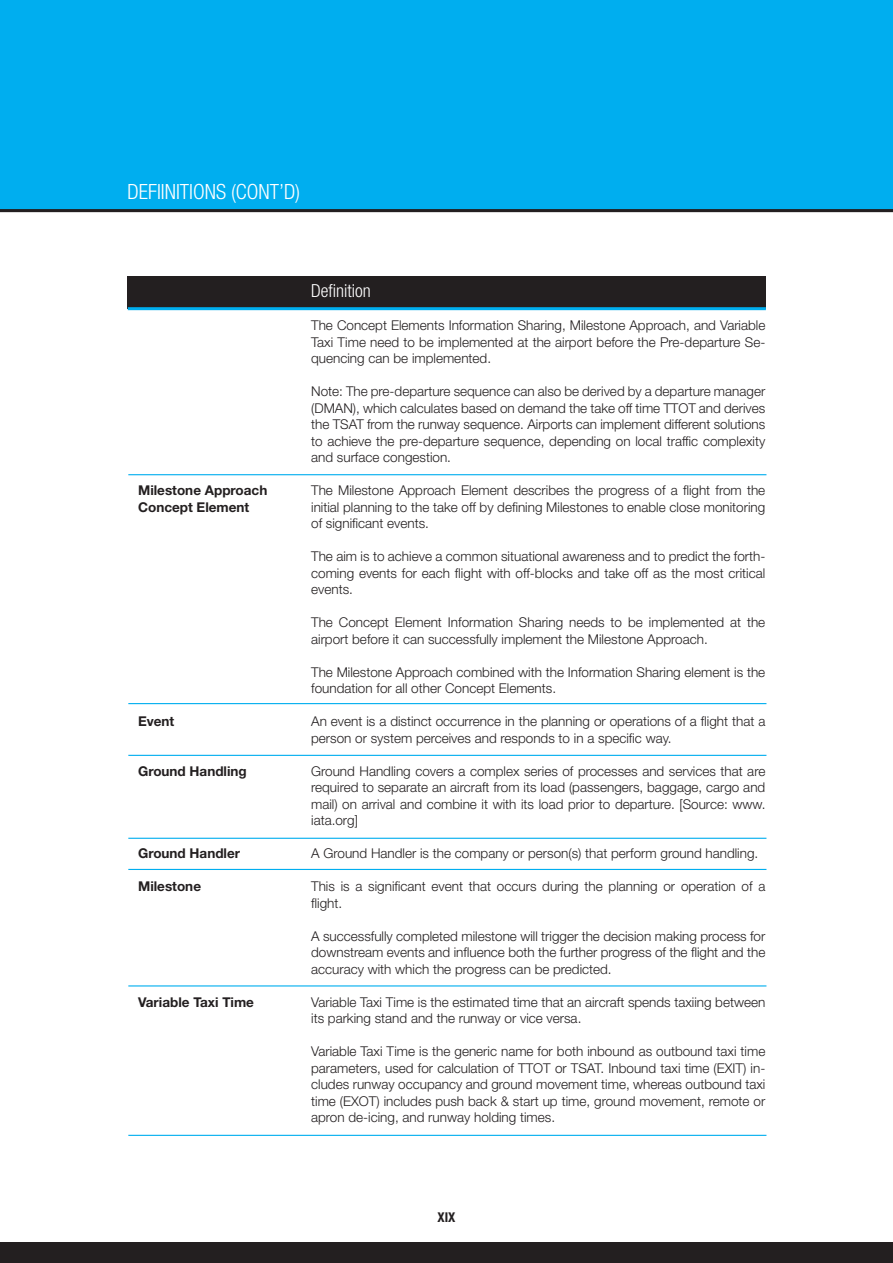
<style>
.page{position:relative;width:893px;height:1263px;background:#fff}
.page>*{position:absolute;margin:0;border:0;box-sizing:border-box;transform-origin:0 0}
.t1{font:300 condensed 21px "Helvetica Neue LT Std";color:#fff}
.t2{font:300 condensed 18px "Helvetica Neue LT Std";color:#fff}
.t3{font:300 13.5px/16.5px "Helvetica Neue LT Std";color:#231f20;text-align:justify}
.t4{font:700 13.5px/16.5px "Helvetica Neue LT Std";color:#231f20}
.t5{font:700 condensed 13.5px "Helvetica Neue LT Std";color:#231f20}
</style>
<div class="page">
<div style="left:0;top:1242px;width:892px;height:21px;background:#231f20"></div>
<div style="left:0;top:0;width:892px;height:211px;background:#00aeef"></div>
<hr style="left:0;top:209px;width:892px;height:3px;background:#231f20">
<div style="left:128px;top:276px;width:637px;height:33px;background:#231f20"></div>
<hr style="left:128px;top:703px;width:638px;height:1px;background:#00aeef">
<hr style="left:128px;top:474px;width:638px;height:1px;background:#00aeef">
<hr style="left:128px;top:755px;width:638px;height:1px;background:#00aeef">
<hr style="left:128px;top:838px;width:638px;height:1px;background:#00aeef">
<hr style="left:128px;top:869px;width:638px;height:1px;background:#00aeef">
<hr style="left:128px;top:985px;width:638px;height:2px;background:#00aeef">
<hr style="left:128px;top:1135px;width:638px;height:1px;background:#00aeef">
<hr style="left:128px;top:307px;width:637px;height:3px;background:#00aeef">
<h1 class="t1" style="left:127px;top:184px;width:174px">DEFIINITIONS (CONT’D)</h1>
<p class="t4" style="left:138px;top:483px;width:131px">Milestone Approach<br>Concept Element</p>
<p class="t4" style="left:138px;top:714px;width:38px">Event</p>
<p class="t4" style="left:138px;top:764px;width:110px">Ground Handling</p>
<p class="t4" style="left:138px;top:846px;width:104px">Ground Handler</p>
<p class="t4" style="left:138px;top:879px;width:64px">Milestone</p>
<p class="t4" style="left:138px;top:995px;width:117px">Variable Taxi Time</p>
<h2 class="t2" style="left:311px;top:284px;width:61px">Definition</h2>
<p class="t3" style="left:311px;top:318px;width:455px">The Concept Elements Information Sharing, Milestone Approach, and Variable Taxi Time need to be implemented at the airport before the Pre-departure Se&shy;quencing can be implemented.</p>
<p class="t3" style="left:311px;top:384px;width:455px">Note: The pre-departure sequence can also be derived by a departure manager (DMAN), which calculates based on demand the take off time TTOT and derives the TSAT from the runway sequence. Airports can implement different solutions to achieve the pre-departure sequence, depending on local traffic complexity and surface congestion.</p>
<p class="t3" style="left:311px;top:483px;width:455px">The Milestone Approach Element describes the progress of a flight from the initial planning to the take off by defining Milestones to enable close monitoring of significant events.</p>
<p class="t3" style="left:311px;top:549px;width:455px">The aim is to achieve a common situational awareness and to predict the forth&shy;coming events for each flight with off-blocks and take off as the most critical events.</p>
<p class="t3" style="left:311px;top:615px;width:455px">The Concept Element Information Sharing needs to be implemented at the airport before it can successfully implement the Milestone Approach.</p>
<p class="t3" style="left:311px;top:665px;width:455px">The Milestone Approach combined with the Information Sharing element is the foundation for all other Concept Elements.</p>
<p class="t3" style="left:311px;top:714px;width:455px">An event is a distinct occurrence in the planning or operations of a flight that a person or system perceives and responds to in a specific way.</p>
<p class="t3" style="left:311px;top:764px;width:455px">Ground Handling covers a complex series of processes and services that are required to separate an aircraft from its load (passengers, baggage, cargo and mail) on arrival and combine it with its load prior to departure. [Source: www. iata.org]</p>
<p class="t3" style="left:311px;top:846px;width:448px">A Ground Handler is the company or person(s) that perform ground handling.</p>
<p class="t3" style="left:311px;top:879px;width:455px">This is a significant event that occurs during the planning or operation of a flight.</p>
<p class="t3" style="left:311px;top:929px;width:455px">A successfully completed milestone will trigger the decision making process for downstream events and influence both the further progress of the flight and the accuracy with which the progress can be predicted.</p>
<p class="t3" style="left:311px;top:995px;width:455px">Variable Taxi Time is the estimated time that an aircraft spends taxiing between its parking stand and the runway or vice versa.</p>
<p class="t3" style="left:311px;top:1044px;width:455px">Variable Taxi Time is the generic name for both inbound as outbound taxi time parameters, used for calculation of TTOT or TSAT. Inbound taxi time (EXIT) in&shy;cludes runway occupancy and ground movement time, whereas outbound taxi time (EXOT) includes push back &amp; start up time, ground movement, remote or apron de-icing, and runway holding times.</p>
<p class="t5" style="left:437px;top:1212px;width:19px">XIX</p>
</div>
